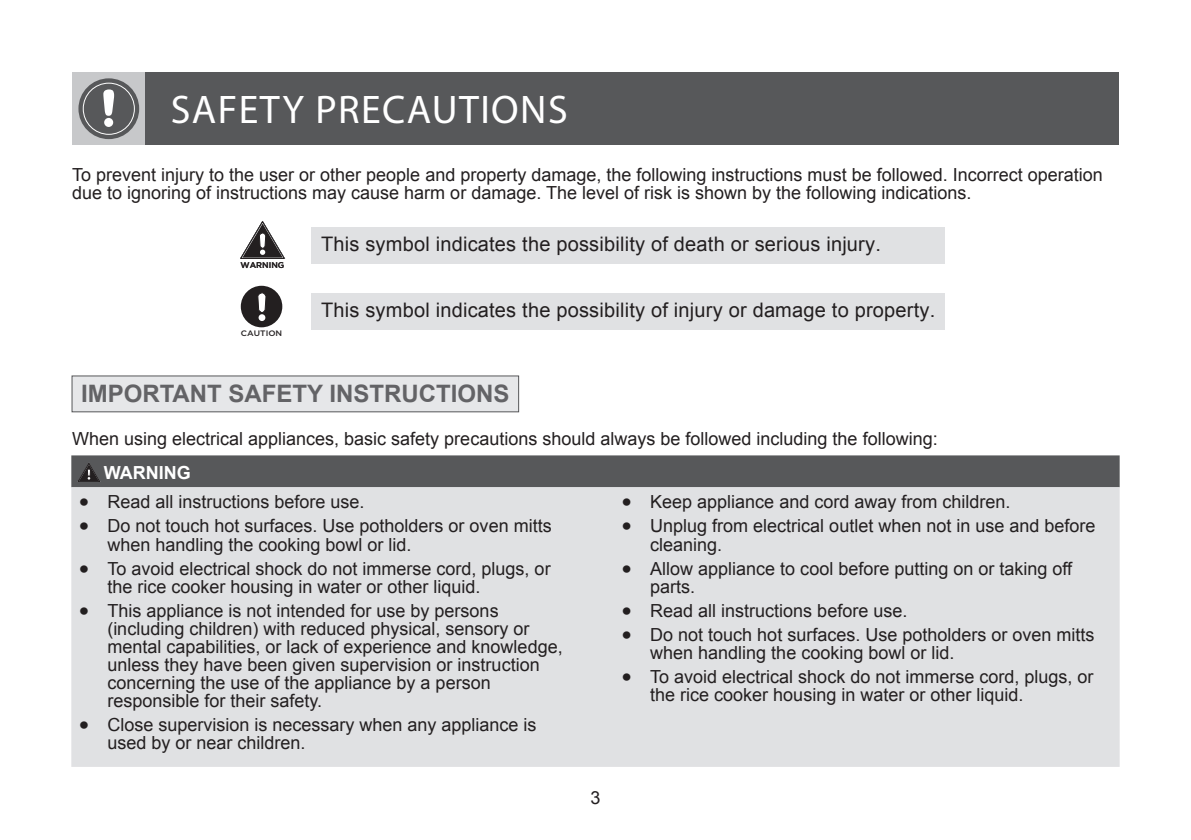
<style>
.page{position:relative;width:1191px;height:840px;background:#fff}
.page>*{position:absolute;margin:0;border:0;box-sizing:border-box;transform-origin:0 0}
.t1{font:40px "Myriad";letter-spacing:.035em;color:#fff}
.t2{font:700 24px "Arial";color:#636366}
.t3{font:20px "Arial";letter-spacing:.01em;color:#231f20}
.t4{font:18px/18px "Arial";color:#231f20}
.t5{font:700 18px "Arial";color:#fff}
.t6{font:500 8.4px "Gotham";color:#252122}
.t7{font:500 8px "Gotham";color:#252122;scale:1.07 1}
.s1{font-weight:700;font-size:26px}
</style>
<div class="page">
<div style="left:73px;top:72px;width:72px;height:72px;background:#c7c8ca"></div>
<div style="left:145px;top:72px;width:973px;height:72px;background:#57585a"></div>
<svg style="left:78px;top:78px;width:61px;height:61px"></svg>
<div style="left:83px;top:83px;width:51px;height:51px;background:#57585a;border-radius:50%"></div>
<div style="left:83px;top:83px;width:52px;height:52px;border:1px solid #fff;border-radius:50%"></div>
<div style="left:104px;top:118px;width:9px;height:9px;background:#fff;border-radius:50%"></div>
<svg style="left:103px;top:89px;width:11px;height:27px"></svg>
<div style="left:72px;top:376px;width:446px;height:35px;background:#e6e7e9"></div>
<div style="left:72px;top:375px;width:447px;height:37px;border:1px solid #57585a"></div>
<div style="left:311px;top:293px;width:634px;height:37px;background:#e0e1e3"></div>
<div style="left:241px;top:285px;width:41px;height:42px;background:#231f20;border-radius:50%"></div>
<svg style="left:258px;top:293px;width:8px;height:23px"></svg>
<div style="left:258px;top:314px;width:7px;height:7px;background:#fff;border-radius:50%"></div>
<svg style="left:240px;top:221px;width:45px;height:38px"></svg>
<div style="left:311px;top:227px;width:634px;height:37px;background:#e0e1e3"></div>
<div style="left:71px;top:487px;width:1048px;height:279px;background:#e0e1e3"></div>
<div style="left:71px;top:455px;width:1048px;height:32px;background:#57585a"></div>
<h1 class="t1" style="left:171px;top:90px;width:398px">SAFETY PRECAUTIONS</h1>
<p class="t4" style="left:72px;top:166px;width:1032px">To prevent injury to the user or other people and property damage, the following instructions must be followed. Incorrect operation due to ignoring of instructions may cause harm or damage. The level of risk is shown by the following indications.</p>
<p class="t6" style="left:240px;top:260px;width:45px">WARNING</p>
<p class="t7" style="left:241px;top:328px;width:40px">CAUTION</p>
<p class="t3" style="left:321px;top:231px;width:561px">This symbol indicates the possibility of death or serious injury.</p>
<p class="t3" style="left:321px;top:297px;width:616px">This symbol indicates the possibility of injury or damage to property.</p>
<h2 class="t2" style="left:81px;top:378px;width:430px">IMPORTANT SAFETY INSTRUCTIONS</h2>
<p class="t4" style="left:72px;top:430px;width:867px">When using electrical appliances, basic safety precautions should always be followed including the following:</p>
<p class="t5" style="left:104px;top:460px;width:88px">WARNING</p>
<p class="t4" style="left:79px;top:493px;width:287px"><span class="s1">•</span> Read all instructions before use.</p>
<p class="t4" style="left:107px;top:517px;width:446px;text-indent:-28px"><span class="s1">•</span> Do not touch hot surfaces. Use potholders or oven mitts when handling the cooking bowl or lid.</p>
<p class="t4" style="left:107px;top:559px;width:445px;text-indent:-28px"><span class="s1">•</span> To avoid electrical shock do not immerse cord, plugs, or the rice cooker housing in water or other liquid.</p>
<p class="t4" style="left:107px;top:601px;width:457px;text-indent:-28px"><span class="s1">•</span> This appliance is not intended for use by persons (including children) with reduced physical, sensory or mental capabilities, or lack of experience and knowledge, unless they have been given supervision or instruction concerning the use of the appliance by a person responsible for their safety.</p>
<p class="t4" style="left:107px;top:715px;width:431px;text-indent:-28px"><span class="s1">•</span> Close supervision is necessary when any appliance is used by or near children.</p>
<p class="t4" style="left:622px;top:493px;width:390px"><span class="s1">•</span> Keep appliance and cord away from children.</p>
<p class="t4" style="left:650px;top:517px;width:447px;text-indent:-28px"><span class="s1">•</span> Unplug from electrical outlet when not in use and before cleaning.</p>
<p class="t4" style="left:650px;top:559px;width:423px;text-indent:-28px"><span class="s1">•</span> Allow appliance to cool before putting on or taking off parts.</p>
<p class="t4" style="left:622px;top:601px;width:287px"><span class="s1">•</span> Read all instructions before use.</p>
<p class="t4" style="left:650px;top:625px;width:446px;text-indent:-28px"><span class="s1">•</span> Do not touch hot surfaces. Use potholders or oven mitts when handling the cooking bowl or lid.</p>
<p class="t4" style="left:650px;top:667px;width:445px;text-indent:-28px"><span class="s1">•</span> To avoid electrical shock do not immerse cord, plugs, or the rice cooker housing in water or other liquid.</p>
<p class="t4" style="left:590px;top:788px;width:12px">3</p>
</div>
